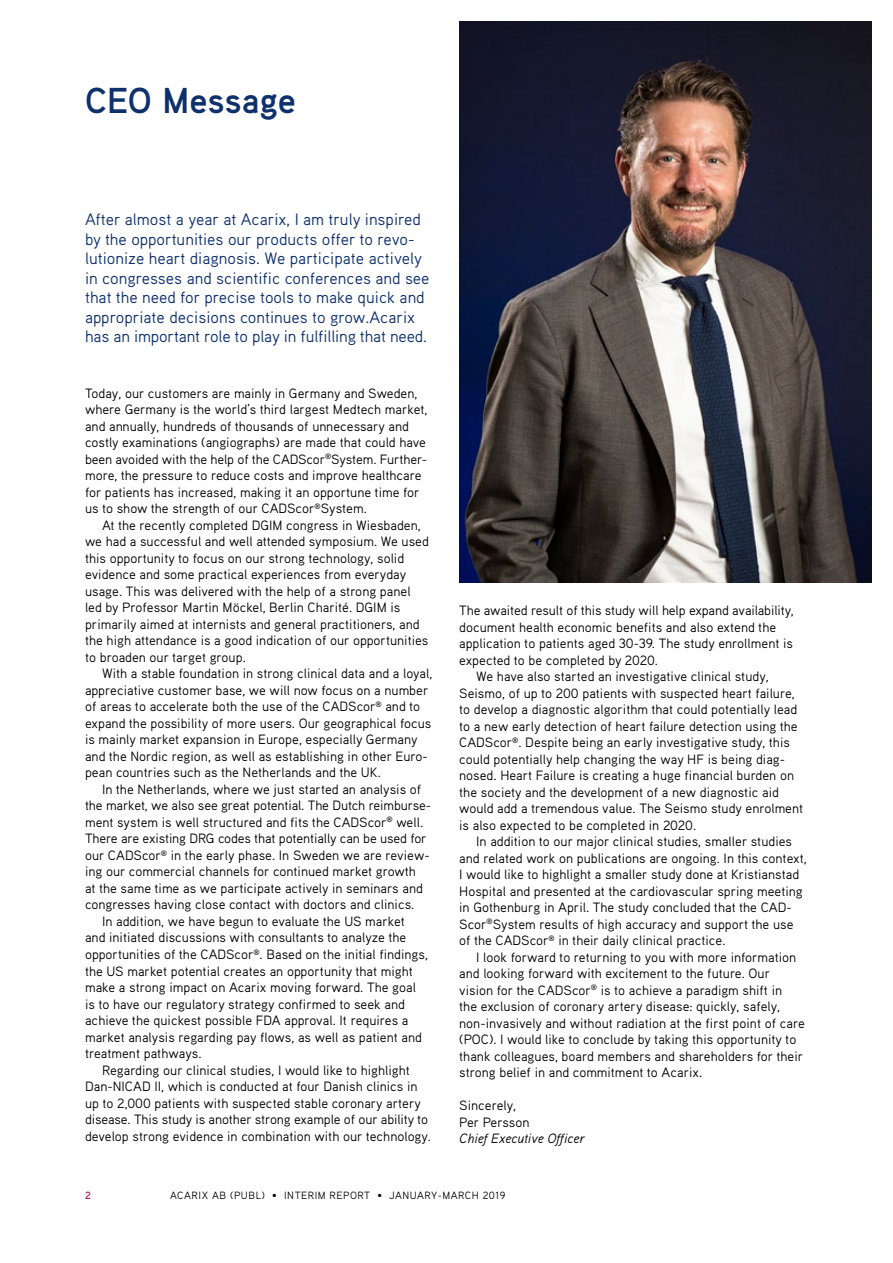
<style>
.page{position:relative;width:893px;height:1263px;background:#fff}
.page>*{position:absolute;margin:0;border:0;box-sizing:border-box;transform-origin:0 0}
.t1{font:700 36px "Aaux Pro OT";color:#0e306d}
.t2{font:16.5px/19.5px "Aaux Pro OT";color:#0e306d}
.t3{font:13.5px/16.5px "Aaux Pro OT";color:#000}
.t4{font:italic 13.5px "Aaux Pro OT";color:#000}
.t5{font:10.5px "Aaux Pro OT";letter-spacing:.05em;color:#000}
.t6{font:700 10.5px "Aaux Pro OT";color:#a1224c}
</style>
<div class="page">
<img style="left:459px;top:21px;width:413px;height:562px">
<h1 class="t1" style="left:85px;top:77px;width:213px">CEO Message</h1>
<p class="t2" style="left:85px;top:209px;width:346px">After almost a year at Acarix, I am truly inspired by the opportunities our products offer to revo&shy;lutionize heart diagnosis. We participate actively in congresses and scientific conferences and see that the need for precise tools to make quick and appropriate decisions continues to grow.Acarix has an important role to play in fulfilling that need.</p>
<p class="t3" style="left:85px;top:385px;width:344px">Today, our customers are mainly in Germany and Sweden, where Germany is the world’s third largest Medtech market, and annually, hundreds of thousands of unnecessary and costly examinations (angiographs) are made that could have been avoided with the help of the CADScor<sup>®</sup>System. Further&shy;more, the pressure to reduce costs and improve healthcare for patients has increased, making it an opportune time for us to show the strength of our CADScor<sup>®</sup>System.</p>
<p class="t3" style="left:85px;top:517px;width:345px;text-indent:17px">At the recently completed DGIM congress in Wiesbaden, we had a successful and well attended symposium. We used this opportunity to focus on our strong technology, solid evidence and some practical experiences from everyday usage. This was delivered with the help of a strong panel led by Professor Martin Möckel, Berlin Charité. DGIM is primarily aimed at internists and general practitioners, and the high attendance is a good indication of our opportunities to broaden our target group.</p>
<p class="t3" style="left:85px;top:665px;width:349px;text-indent:17px">With a stable foundation in strong clinical data and a loyal, appreciative customer base, we will now focus on a number of areas to accelerate both the use of the CADScor<sup>®</sup> and to expand the possibility of more users. Our geographical focus is mainly market expansion in Europe, especially Germany and the Nordic region, as well as establishing in other Euro&shy;pean countries such as the Netherlands and the UK.</p>
<p class="t3" style="left:102px;top:781px;width:321px">In the Netherlands, where we just started an analysis of</p>
<p class="t3" style="left:85px;top:797px;width:346px">the market, we also see great potential. The Dutch reimburse-</p>
<p class="t3" style="left:85px;top:814px;width:340px">ment system is well structured and fits the CADScor<sup>®</sup> well.</p>
<p class="t3" style="left:85px;top:830px;width:343px">There are existing DRG codes that potentially can be used for</p>
<p class="t3" style="left:85px;top:847px;width:346px">our CADScor<sup>®</sup> in the early phase. In Sweden we are review-</p>
<p class="t3" style="left:85px;top:863px;width:332px">ing our commercial channels for continued market growth</p>
<p class="t3" style="left:85px;top:880px;width:339px">at the same time as we participate actively in seminars and</p>
<p class="t3" style="left:85px;top:896px;width:331px">congresses having close contact with doctors and clinics.</p>
<p class="t3" style="left:102px;top:913px;width:304px">In addition, we have begun to evaluate the US market</p>
<p class="t3" style="left:85px;top:929px;width:323px">and initiated discussions with consultants to analyze the</p>
<p class="t3" style="left:85px;top:946px;width:344px">opportunities of the CADScor<sup>®</sup>. Based on the initial findings,</p>
<p class="t3" style="left:85px;top:962px;width:329px">the US market potential creates an opportunity that might</p>
<p class="t3" style="left:85px;top:979px;width:332px">make a strong impact on Acarix moving forward. The goal</p>
<p class="t3" style="left:85px;top:995px;width:321px">is to have our regulatory strategy confirmed to seek and</p>
<p class="t3" style="left:85px;top:1012px;width:325px">achieve the quickest possible FDA approval. It requires a</p>
<p class="t3" style="left:85px;top:1028px;width:338px">market analysis regarding pay flows, as well as patient and</p>
<p class="t3" style="left:85px;top:1045px;width:118px">treatment pathways.</p>
<p class="t3" style="left:102px;top:1061px;width:309px">Regarding our clinical studies, I would like to highlight</p>
<p class="t3" style="left:85px;top:1078px;width:334px">Dan-NICAD II, which is conducted at four Danish clinics in</p>
<p class="t3" style="left:85px;top:1094px;width:337px">up to 2,000 patients with suspected stable coronary artery</p>
<p class="t3" style="left:85px;top:1110px;width:345px">disease. This study is another strong example of our ability to</p>
<p class="t3" style="left:85px;top:1127px;width:348px">develop strong evidence in combination with our technology.</p>
<p class="t3" style="left:459px;top:602px;width:336px">The awaited result of this study will help expand availability,</p>
<p class="t3" style="left:459px;top:618px;width:318px">document health economic benefits and also extend the</p>
<p class="t3" style="left:459px;top:635px;width:335px">application to patients aged 30-39. The study enrollment is</p>
<p class="t3" style="left:459px;top:651px;width:200px">expected to be completed by 2020.</p>
<p class="t3" style="left:476px;top:668px;width:294px">We have also started an investigative clinical study,</p>
<p class="t3" style="left:459px;top:684px;width:337px">Seismo, of up to 200 patients with suspected heart failure,</p>
<p class="t3" style="left:459px;top:701px;width:339px">to develop a diagnostic algorithm that could potentially lead</p>
<p class="t3" style="left:459px;top:717px;width:340px">to a new early detection of heart failure detection using the</p>
<p class="t3" style="left:459px;top:734px;width:332px">CADScor<sup>®</sup>. Despite being an early investigative study, this</p>
<p class="t3" style="left:459px;top:750px;width:327px">could potentially help changing the way HF is being diag-</p>
<p class="t3" style="left:459px;top:767px;width:336px">nosed. Heart Failure is creating a huge financial burden on</p>
<p class="t3" style="left:459px;top:783px;width:321px">the society and the development of a new diagnostic aid</p>
<p class="t3" style="left:459px;top:800px;width:345px">would add a tremendous value. The Seismo study enrolment</p>
<p class="t3" style="left:459px;top:816px;width:238px">is also expected to be completed in 2020.</p>
<p class="t3" style="left:476px;top:833px;width:317px">In addition to our major clinical studies, smaller studies</p>
<p class="t3" style="left:459px;top:849px;width:349px">and related work on publications are ongoing. In this context,</p>
<p class="t3" style="left:459px;top:866px;width:341px">I would like to highlight a smaller study done at Kristianstad</p>
<p class="t3" style="left:459px;top:882px;width:345px">Hospital and presented at the cardiovascular spring meeting</p>
<p class="t3" style="left:459px;top:899px;width:334px">in Gothenburg in April. The study concluded that the CAD-</p>
<p class="t3" style="left:459px;top:915px;width:336px">Scor<sup>®</sup>System results of high accuracy and support the use</p>
<p class="t3" style="left:459px;top:932px;width:268px">of the CADScor<sup>®</sup> in their daily clinical practice.</p>
<p class="t3" style="left:476px;top:948px;width:322px">I look forward to returning to you with more information</p>
<p class="t3" style="left:459px;top:965px;width:312px">and looking forward with excitement to the future. Our</p>
<p class="t3" style="left:459px;top:981px;width:324px">vision for the CADScor<sup>®</sup> is to achieve a paradigm shift in</p>
<p class="t3" style="left:459px;top:998px;width:322px">the exclusion of coronary artery disease: quickly, safely,</p>
<p class="t3" style="left:459px;top:1014px;width:347px">non-invasively and without radiation at the first point of care</p>
<p class="t3" style="left:459px;top:1031px;width:339px">(POC). I would like to conclude by taking this opportunity to</p>
<p class="t3" style="left:459px;top:1047px;width:345px">thank colleagues, board members and shareholders for their</p>
<p class="t3" style="left:459px;top:1064px;width:244px">strong belief in and commitment to Acarix.</p>
<p class="t3" style="left:459px;top:1097px;width:72px">Sincerely,<br>Per Persson</p>
<p class="t4" style="left:459px;top:1130px;width:127px">Chief Executive Officer</p>
<p class="t6" style="left:85px;top:1188px;width:7px">2</p>
<p class="t5" style="left:170px;top:1188px;width:337px">ACARIX AB (PUBL) • INTERIM REPORT • JANUARY-MARCH 2019</p>
</div>
